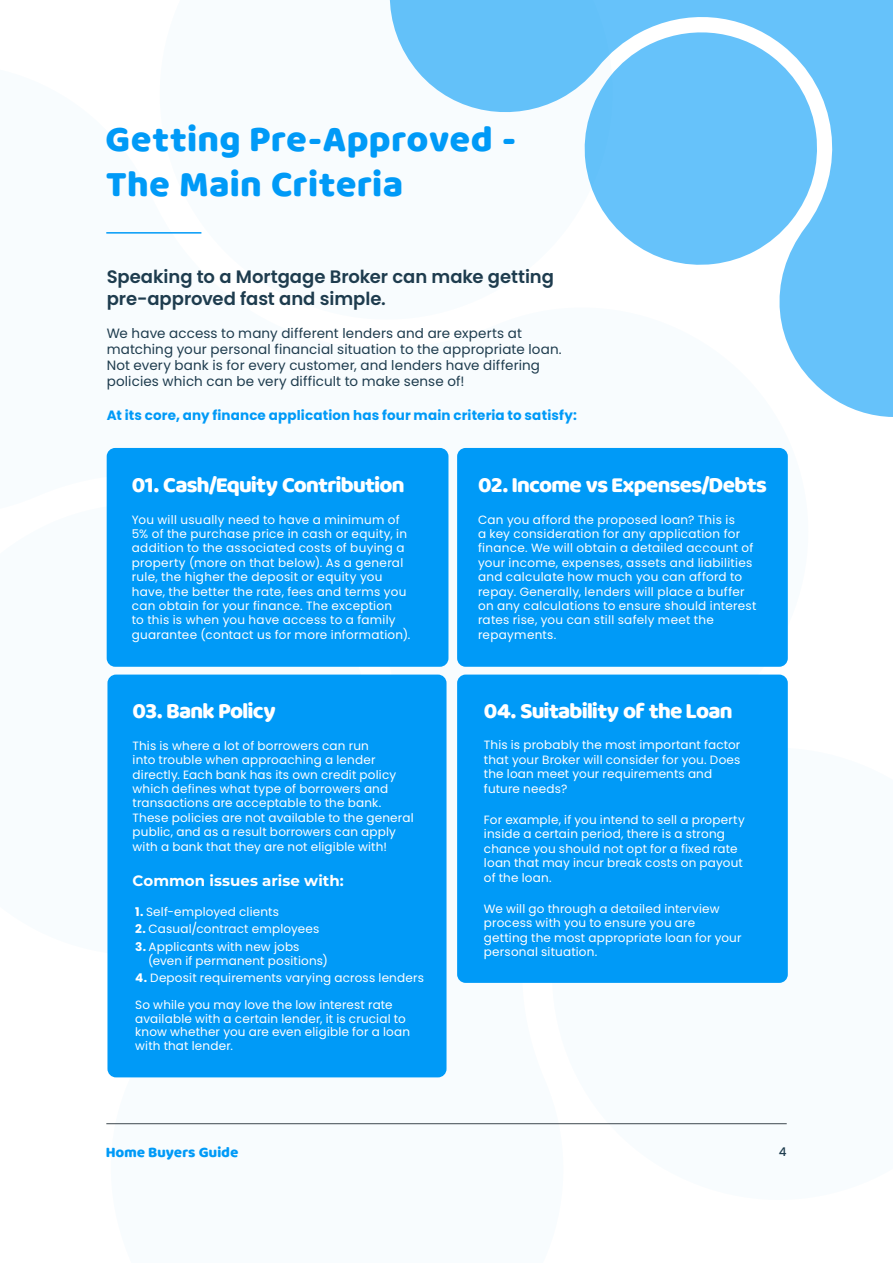
<style>
.page{position:relative;width:893px;height:1263px;background:#fff}
.page>*{position:absolute;margin:0;border:0;box-sizing:border-box;transform-origin:0 0}
.t1{font:37.5px/45px "Quentin Pro";letter-spacing:.05em;color:#009af7}
.t2{font:22.5px "Quentin Pro";letter-spacing:.005em;color:#fff}
.t3{font:600 18px/21.6px "Poppins";letter-spacing:-.005em;color:#1e3c4e}
.t4{font:700 15px "Montserrat";color:#fff}
.t5{font:15px "Quentin Pro";letter-spacing:.05em;color:#009af7}
.t6{font:13.5px/16.2px "Poppins";letter-spacing:.01em;color:#1e3c4e}
.t7{font:700 13.5px "Poppins";letter-spacing:.01em;color:#009af7}
.t8{font:12px/14.4px "Poppins";letter-spacing:.015em;color:#fff}
.t9{font:500 12px "Poppins";color:#1e3c4e}
.s1{font-weight:700}
</style>
<div class="page">
<svg style="left:389px;top:0;width:504px;height:417px"></svg>
<svg style="left:582px;top:25px;width:238px;height:243px;fill:#66c2fa"></svg>
<hr style="left:106px;top:232px;width:95px;height:2px;background:#009af7">
<div style="left:107px;top:448px;width:341px;height:219px;background:#009af7;border-radius:9px"></div>
<div style="left:457px;top:448px;width:331px;height:219px;background:#009af7;border-radius:9px"></div>
<div style="left:107px;top:674px;width:339px;height:403px;background:#009af7;border-radius:9px"></div>
<div style="left:457px;top:674px;width:331px;height:309px;background:#009af7;border-radius:9px"></div>
<hr style="left:106px;top:1123px;width:681px;height:1px;background:#3e484f">
<h1 class="t1" style="left:106px;top:119px;width:411px">Getting Pre-Approved -<br>The Main Criteria</h1>
<h3 class="t3" style="left:107px;top:266px;width:449px">Speaking to a Mortgage Broker can make getting pre-approved fast and simple.</h3>
<p class="t6" style="left:107px;top:325px;width:457px">We have access to many different lenders and are experts at matching your personal financial situation to the appropriate loan.<br>Not every bank is for every customer, and lenders have differing policies which can be very difficult to make sense of!</p>
<p class="t7" style="left:107px;top:409px;width:472px">At its core, any finance application has four main criteria to satisfy:</p>
<h2 class="t2" style="left:132px;top:476px;width:274px">01. Cash/Equity Contribution</h2>
<p class="t8" style="left:132px;top:512px;width:280px">You will usually need to have a minimum of 5% of the purchase price in cash or equity, in addition to the associated costs of buying a property (more on that below). As a general rule, the higher the deposit or equity you have, the better the rate, fees and terms you can obtain for your finance. The exception<br>to this is when you have access to a family guarantee (contact us for more information).</p>
<h2 class="t2" style="left:133px;top:702px;width:144px">03. Bank Policy</h2>
<p class="t8" style="left:133px;top:738px;width:283px">This is where a lot of borrowers can run<br>into trouble when approaching a lender directly. Each bank has its own credit policy which defines what type of borrowers and transactions are acceptable to the bank.<br>These policies are not available to the general public, and as a result borrowers can apply with a bank that they are not eligible with!</p>
<p class="t4" style="left:133px;top:872px;width:213px">Common issues arise with:</p>
<p class="t8" style="left:135px;top:904px;width:145px"><span class="s1">1.</span> Self-employed clients</p>
<p class="t8" style="left:135px;top:922px;width:186px"><span class="s1">2.</span> Casual/contract employees</p>
<p class="t8" style="left:148px;top:940px;width:181px;line-height:13.5px;text-indent:-13px"><span class="s1">3.</span> Applicants with new jobs (even if permanent positions)</p>
<p class="t8" style="left:135px;top:971px;width:290px"><span class="s1">4.</span> Deposit requirements varying across lenders</p>
<p class="t8" style="left:135px;top:999px;width:276px;line-height:13.5px">So while you may love the low interest rate available with a certain lender, it is crucial to know whether you are even eligible for a loan with that lender.</p>
<h2 class="t2" style="left:478px;top:476px;width:290px">02. Income vs Expenses/Debts</h2>
<p class="t8" style="left:478px;top:512px;width:280px">Can you afford the proposed loan? This is<br>a key consideration for any application for finance. We will obtain a detailed account of your income, expenses, assets and liabilities and calculate how much you can afford to repay. Generally, lenders will place a buffer on any calculations to ensure should interest rates rise, you can still safely meet the repayments.</p>
<h2 class="t2" style="left:484px;top:702px;width:249px">04. Suitability of the Loan</h2>
<p class="t8" style="left:484px;top:738px;width:258px">This is probably the most important factor that your Broker will consider for you. Does the loan meet your requirements and future needs?</p>
<p class="t8" style="left:484px;top:813px;width:262px">For example, if you intend to sell a property inside a certain period, there is a strong chance you should not opt for a fixed rate loan that may incur break costs on payout of the loan.</p>
<p class="t8" style="left:484px;top:902px;width:259px">We will go through a detailed interview process with you to ensure you are getting the most appropriate loan for your personal situation.</p>
<p class="t5" style="left:106px;top:1146px;width:133px">Home Buyers Guide</p>
<p class="t9" style="left:779px;top:1144px;width:9px">4</p>
</div>
